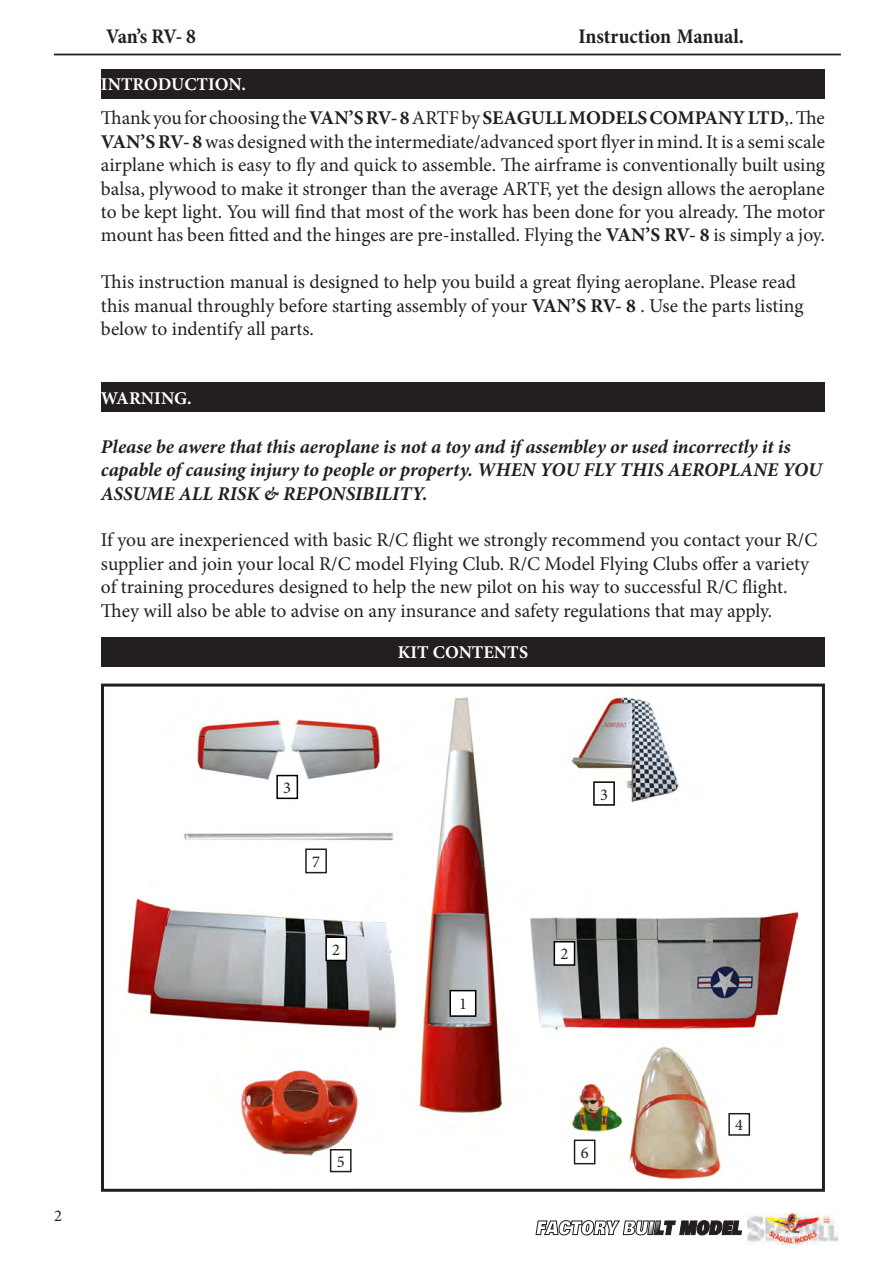
<style>
.page{position:relative;width:893px;height:1263px;background:#fff}
.page>*{position:absolute;margin:0;border:0;box-sizing:border-box;transform-origin:0 0}
.t1{font:700 condensed 21px "Minion Pro";letter-spacing:-.005em;color:#231f20}
.t2{font:19.5px/23.4px "Minion Pro";color:#231f20}
.t3{font:italic 700 19.5px/23.4px "Minion Pro";letter-spacing:-.005em;color:#231f20}
.t4{font:700 18px "Minion Pro";color:#fffefc}
.t5{font:16.5px "Minion Pro";color:#231f20}
.s1{font-weight:700}
</style>
<div class="page">
<svg style="left:536px;top:1220px;width:206px;height:15px"></svg>
<img style="left:748px;top:1213px;width:89px;height:31px">
<hr style="left:54px;top:54px;width:787px;height:1px;background:#231f20">
<div style="left:101px;top:69px;width:724px;height:29px;background:#231f20"></div>
<div style="left:101px;top:383px;width:724px;height:29px;background:#231f20"></div>
<div style="left:101px;top:637px;width:724px;height:29px;background:#231f20"></div>
<img style="left:127px;top:696px;width:670px;height:484px">
<div style="left:101px;top:684px;width:724px;height:508px;border:3px solid #231f20"></div>
<div style="left:450px;top:991px;width:26px;height:25px;background:#fff"></div>
<div style="left:449px;top:990px;width:27px;height:27px;border:2px solid #000"></div>
<div style="left:331px;top:1150px;width:20px;height:21px;background:#fff"></div>
<div style="left:330px;top:1149px;width:22px;height:23px;border:2px solid #231f20"></div>
<div style="left:326px;top:937px;width:20px;height:23px;background:#fff"></div>
<div style="left:325px;top:936px;width:22px;height:25px;border:2px solid #000"></div>
<div style="left:594px;top:782px;width:20px;height:23px;background:#fff"></div>
<div style="left:593px;top:781px;width:22px;height:25px;border:2px solid #000"></div>
<div style="left:277px;top:775px;width:20px;height:23px;background:#fff"></div>
<div style="left:276px;top:775px;width:22px;height:24px;border:2px solid #000"></div>
<div style="left:554px;top:942px;width:20px;height:23px;background:#fff"></div>
<div style="left:554px;top:941px;width:21px;height:25px;border:2px solid #000"></div>
<div style="left:729px;top:1114px;width:20px;height:21px;background:#fff"></div>
<div style="left:728px;top:1113px;width:22px;height:23px;border:2px solid #231f20"></div>
<div style="left:574px;top:1140px;width:21px;height:24px;background:#fff"></div>
<div style="left:574px;top:1139px;width:21px;height:25px;border:2px solid #231f20"></div>
<div style="left:306px;top:849px;width:20px;height:24px;background:#fff"></div>
<div style="left:305px;top:848px;width:22px;height:25px;border:2px solid #231f20"></div>
<p class="t1" style="left:106px;top:22px;width:91px">Van’s RV- 8</p>
<p class="t1" style="left:578px;top:22px;width:167px">Instruction Manual.</p>
<p class="t4" style="left:101px;top:72px;width:147px">INTRODUCTION.</p>
<p class="t2" style="left:101px;top:106px;width:725px;text-align:justify">Thank you for choosing the <span class="s1">VAN’S RV- 8</span> ARTF by <span class="s1">SEAGULL MODELS COMPANY LTD</span>,. The <span class="s1">VAN’S RV- 8</span> was designed with the intermediate/advanced sport flyer in mind. It is a semi scale airplane which is easy to fly and quick to assemble. The airframe is conventionally built using balsa, plywood to make it stronger than the average ARTF, yet the design allows the aeroplane to be kept light. You will find that most of the work has been done for you already. The motor mount has been fitted and the hinges are pre-installed. Flying the <span class="s1">VAN’S RV- 8</span> is simply a joy.</p>
<p class="t2" style="left:101px;top:270px;width:704px">This instruction manual is designed to help you build a great flying aeroplane. Please read this manual throughly before starting assembly of your <span class="s1">VAN’S RV- 8</span> . Use the parts listing below to indentify all parts.</p>
<p class="t4" style="left:101px;top:385px;width:92px">WARNING.</p>
<p class="t3" style="left:101px;top:434px;width:722px">Please be awere that this aeroplane is not a toy and if assembley or used incorrectly it is capable of causing injury to people or property. WHEN YOU FLY THIS AEROPLANE YOU<br>ASSUME ALL RISK &amp; REPONSIBILITY.</p>
<p class="t2" style="left:101px;top:528px;width:718px">If you are inexperienced with basic R/C flight we strongly recommend you contact your R/C supplier and join your local R/C model Flying Club. R/C Model Flying Clubs offer a variety of training procedures designed to help the new pilot on his way to successful R/C flight.<br>They will also be able to advise on any insurance and safety regulations that may apply.</p>
<p class="t4" style="left:398px;top:640px;width:132px">KIT CONTENTS</p>
<p class="t5" style="left:54px;top:1205px;width:9px">2</p>
<p class="t5" style="left:283px;top:777px;width:9px">3</p>
<p class="t5" style="left:312px;top:851px;width:9px">7</p>
<p class="t5" style="left:332px;top:938px;width:9px">2</p>
<p class="t5" style="left:337px;top:1150px;width:9px">5</p>
<p class="t5" style="left:459px;top:993px;width:9px">1</p>
<p class="t5" style="left:600px;top:783px;width:9px">3</p>
<p class="t5" style="left:560px;top:943px;width:9px">2</p>
<p class="t5" style="left:581px;top:1142px;width:9px">6</p>
<p class="t5" style="left:735px;top:1114px;width:9px">4</p>
</div>
